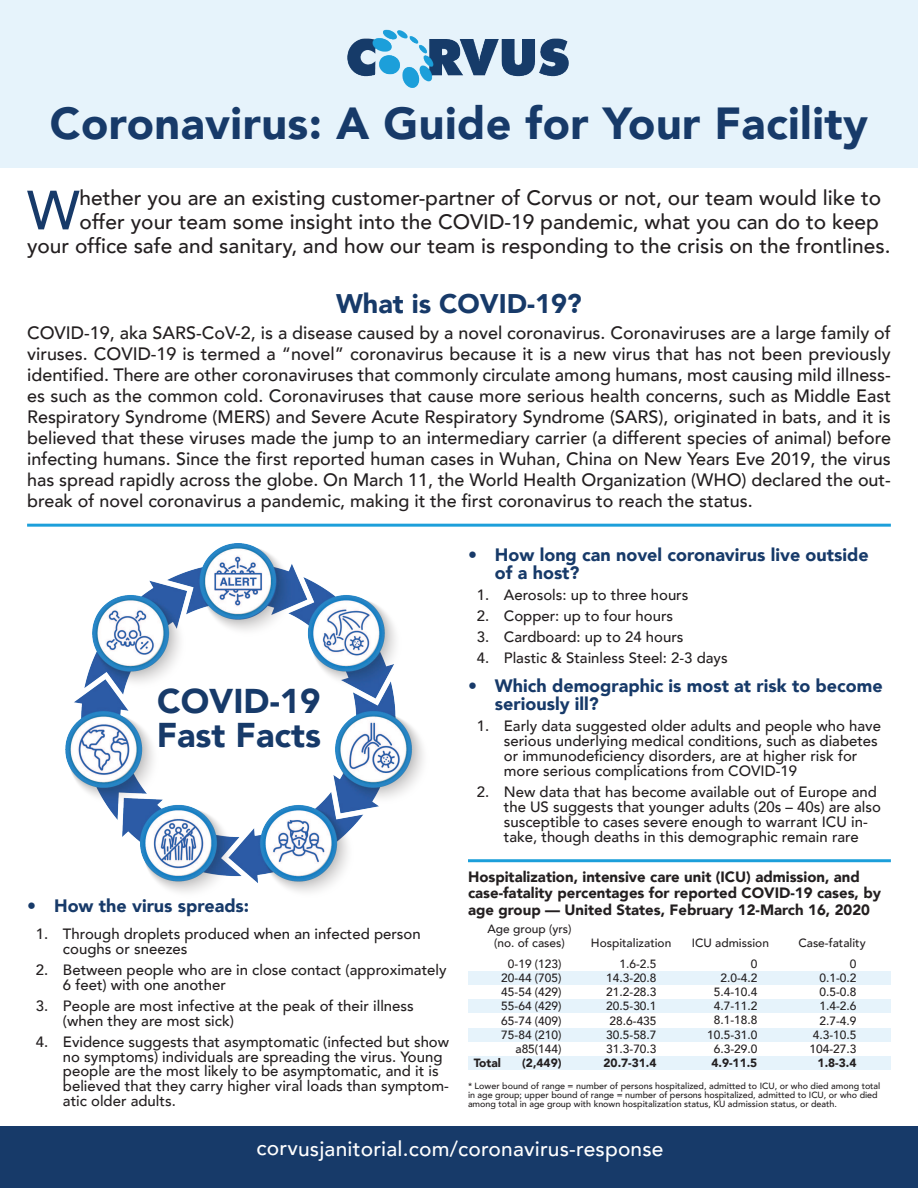
<style>
.page{position:relative;width:918px;height:1188px;background:#fff}
.page>*{position:absolute;margin:0;border:0;box-sizing:border-box;transform-origin:0 0}
.t1{font:500 54.6px "Avenir";color:#173a69}
.t2{font:900 44.85px "Avenir";letter-spacing:.01em;color:#173a69}
.t3{font:900 34.35px/34.3px "Avenir";color:#173a69}
.t4{font:900 26.85px "Avenir";color:#173a69}
.t5{font:500 20.85px "Avenir";color:#231f20}
.t6{font:500 20.85px "Avenir";letter-spacing:.01em;color:#fff}
.t7{font:500 18px/20.9px "Avenir";color:#231f20;text-align:justify}
.t8{font:900 18px/18px "Avenir";color:#173a69}
.t9{font:500 15px/15px "Avenir";color:#231f20}
.t10{font:900 15px/16.5px "Avenir";color:#231f20}
.t11{font:500 12px/14.2px "Avenir";color:#231f20;text-align:right}
.t12{font:900 12px "Avenir";color:#231f20}
.t13{font:500 9px/9px "Avenir";color:#231f20}
</style>
<div class="page">
<div style="left:468px;top:999px;width:423px;height:14px;background:#e6f3fb"></div>
<div style="left:468px;top:1028px;width:423px;height:14px;background:#e6f3fb"></div>
<div style="left:468px;top:1056px;width:423px;height:14px;background:#e6f3fb"></div>
<div style="left:468px;top:971px;width:423px;height:14px;background:#e6f3fb"></div>
<img style="left:66px;top:543px;width:357px;height:349px">
<div style="left:0;top:0;width:918px;height:167px;background:#e6f3fb"></div>
<img style="left:347px;top:29px;width:222px;height:59px">
<div style="left:0;top:1127px;width:918px;height:61px;background:#173a69"></div>
<hr style="left:27px;top:524px;width:864px;height:3px;background:#1c9fda">
<hr style="left:468px;top:859px;width:423px;height:3px;background:#1c9fda">
<h2 class="t2" style="left:50px;top:104px;width:820px">Coronavirus: A Guide for Your Facility</h2>
<h1 class="t1" style="left:27px;top:187px;width:54px">W</h1>
<h3 class="t5" style="left:80px;top:180px;width:803px">hether you are an existing customer-partner of Corvus or not, our team would like to</h3>
<h3 class="t5" style="left:80px;top:204px;width:801px">offer your team some insight into the COVID-19 pandemic, what you can do to keep</h3>
<h3 class="t5" style="left:27px;top:228px;width:865px">your office safe and sanitary, and how our team is responding to the crisis on the frontlines.</h3>
<h3 class="t4" style="left:336px;top:292px;width:247px">What is COVID-19?</h3>
<p class="t7" style="left:27px;top:322px;width:865px">COVID-19, aka SARS-CoV-2, is a disease caused by a novel coronavirus. Coronaviruses are a large family of viruses. COVID-19 is termed a “novel” coronavirus because it is a new virus that has not been previously identified. There are other coronaviruses that commonly circulate among humans, most causing mild illness&shy;es such as the common cold. Coronaviruses that cause more serious health concerns, such as Middle East Respiratory Syndrome (MERS) and Severe Acute Respiratory Syndrome (SARS), originated in bats, and it is believed that these viruses made the jump to an intermediary carrier (a different species of animal) before infecting humans. Since the first reported human cases in Wuhan, China on New Years Eve 2019, the virus has spread rapidly across the globe. On March 11, the World Health Organization (WHO) declared the out&shy;break of novel coronavirus a pandemic, making it the first coronavirus to reach the status.</p>
<h3 class="t3" style="left:157px;top:686px;width:166px">COVID-19<br>Fast Facts</h3>
<p class="t8" style="left:27px;top:898px;width:224px">• How the virus spreads:</p>
<p class="t9" style="left:63px;top:928px;width:359px;text-indent:-27px">1. Through droplets produced when an infected person coughs or sneezes</p>
<p class="t9" style="left:63px;top:964px;width:385px;text-indent:-27px">2. Between people who are in close contact (approximately<br>6 feet) with one another</p>
<p class="t9" style="left:63px;top:1000px;width:352px;text-indent:-27px">3. People are most infective at the peak of their illness (when they are most sick)</p>
<p class="t9" style="left:63px;top:1035px;width:388px;text-indent:-27px">4. Evidence suggests that asymptomatic (infected but show no symptoms) individuals are spreading the virus. Young people are the most likely to be asymptomatic, and it is believed that they carry higher viral loads than symptom&shy;atic older adults.</p>
<p class="t8" style="left:495px;top:547px;width:375px;text-indent:-27px">• How long can novel coronavirus live outside of a host?</p>
<p class="t9" style="left:477px;top:589px;width:213px">1. Aerosols: up to three hours</p>
<p class="t9" style="left:477px;top:610px;width:198px">2. Copper: up to four hours</p>
<p class="t9" style="left:477px;top:631px;width:208px">3. Cardboard: up to 24 hours</p>
<p class="t9" style="left:477px;top:651px;width:252px">4. Plastic &amp; Stainless Steel: 2-3 days</p>
<p class="t8" style="left:495px;top:679px;width:389px;text-indent:-27px">• Which demographic is most at risk to become seriously ill?</p>
<p class="t9" style="left:504px;top:720px;width:379px;text-indent:-27px">1. Early data suggested older adults and people who have serious underlying medical conditions, such as diabetes or immunodeficiency disorders, are at higher risk for more serious complications from COVID-19</p>
<p class="t9" style="left:504px;top:786px;width:379px;text-indent:-27px">2. New data that has become available out of Europe and the US suggests that younger adults (20s – 40s) are also susceptible to cases severe enough to warrant ICU in&shy;take, though deaths in this demographic remain rare</p>
<p class="t10" style="left:468px;top:870px;width:415px">Hospitalization, intensive care unit (ICU) admission, and case-fatality percentages for reported COVID-19 cases, by age group — United States, February 12-March 16, 2020</p>
<p class="t11" style="left:488px;top:923px;width:85px;line-height:13.5px;text-align:center">Age group (yrs) (no. of cases)</p>
<p class="t11" style="left:501px;top:958px;width:62px">0-19 (123)<br>20-44 (705)<br>45-54 (429)<br>55-64 (429)<br>65-74 (409)<br>75-84 (210) a85(144)</p>
<p class="t12" style="left:474px;top:1058px;width:29px">Total</p>
<p class="t12" style="left:522px;top:1058px;width:41px">(2,449)</p>
<p class="t11" style="left:591px;top:937px;width:82px">Hospitalization</p>
<p class="t11" style="left:692px;top:937px;width:79px">ICU admission</p>
<p class="t11" style="left:798px;top:936px;width:69px">Case-fatality</p>
<p class="t11" style="left:606px;top:958px;width:52px;text-align:justify;text-indent:13px">1.6-2.5<br>14.3-20.8<br>21.2-28.3<br>20.5-30.1<br>28.6-435<br>30.5-58.7<br>31.3-70.3</p>
<p class="t12" style="left:604px;top:1058px;width:55px">20.7-31.4</p>
<p class="t11" style="left:707px;top:958px;width:52px">0<br>2.0-4.2<br>5.4-10.4<br>4.7-11.2<br>8.1-18.8<br>10.5-31.0<br>6.3-29.0</p>
<p class="t12" style="left:711px;top:1058px;width:47px">4.9-11.5</p>
<p class="t11" style="left:810px;top:958px;width:48px">0<br>0.1-0.2<br>0.5-0.8<br>1.4-2.6<br>2.7-4.9<br>4.3-10.5<br>104-27.3</p>
<p class="t12" style="left:818px;top:1058px;width:40px">1.8-3.4</p>
<p class="t13" style="left:468px;top:1082px;width:414px">* Lower bound of range = number of persons hospitalized, admitted to ICU, or who died among total in age group; upper bound of range = number of persons hospitalized, admitted to ICU, or who died among total in age group with known hospitalization status, KU admission status, or death.</p>
<h3 class="t6" style="left:257px;top:1140px;width:409px">corvusjanitorial.com/coronavirus-response</h3>
</div>
